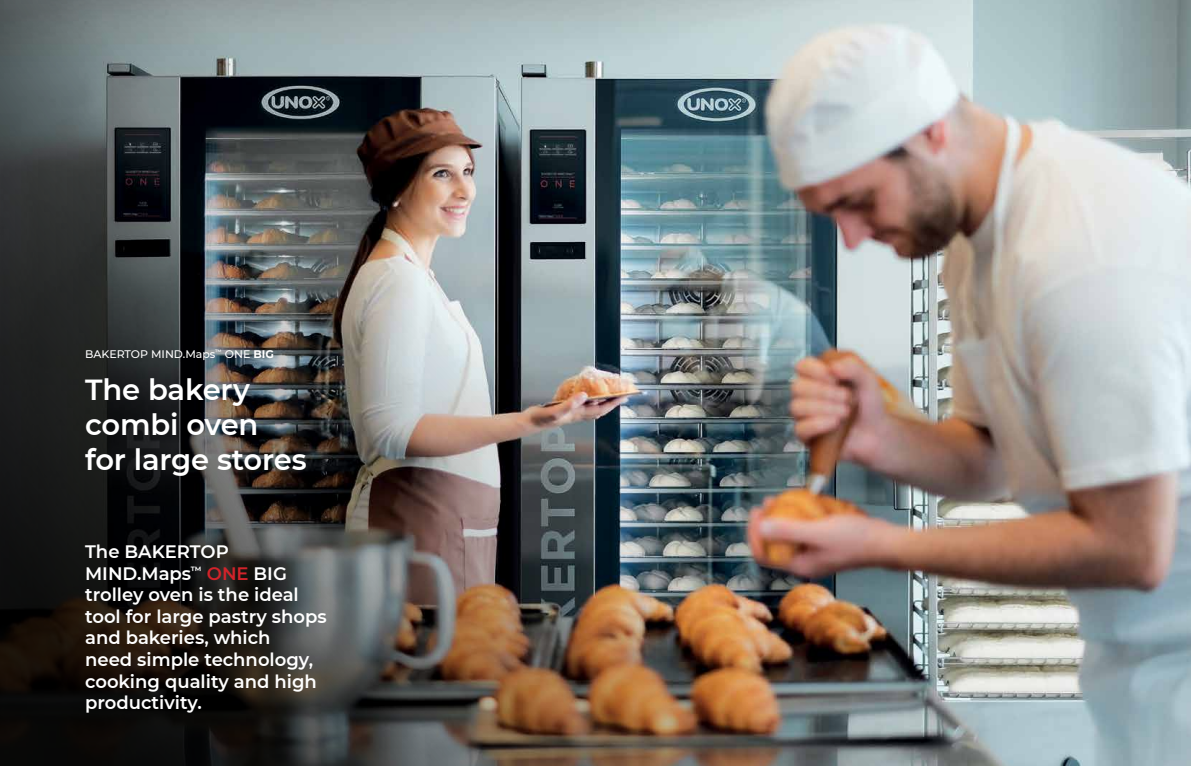
<style>
.page{position:relative;width:1191px;height:766px;background:#fff}
.page>*{position:absolute;margin:0;border:0;box-sizing:border-box;transform-origin:0 0}
.t1{font:600 29px/34.8px "Montserrat";letter-spacing:-.005em;color:#fff}
.t2{font:600 18px/21.6px "Montserrat";color:#fff}
.t3{font:500 11px "Montserrat";color:#fff}
.s1{font-weight:700}
.s2{color:#d2232a}
</style>
<div class="page">
<img style="left:0;top:0;width:1191px;height:765px">
<p class="t3" style="left:85px;top:346px;width:190px">BAKERTOP MIND.Maps<sup>™</sup> ONE <span class="s1">BIG</span></p>
<h1 class="t1" style="left:85px;top:371px;width:223px">The bakery combi oven for large stores</h1>
<p class="t2" style="left:85px;top:539px;width:243px">The BAKERTOP<br>MIND.Maps<sup>™</sup> <span class="s2">ONE</span> BIG trolley oven is the ideal tool for large pastry shops and bakeries, which<br>need simple technology, cooking quality and high productivity.</p>
</div>
